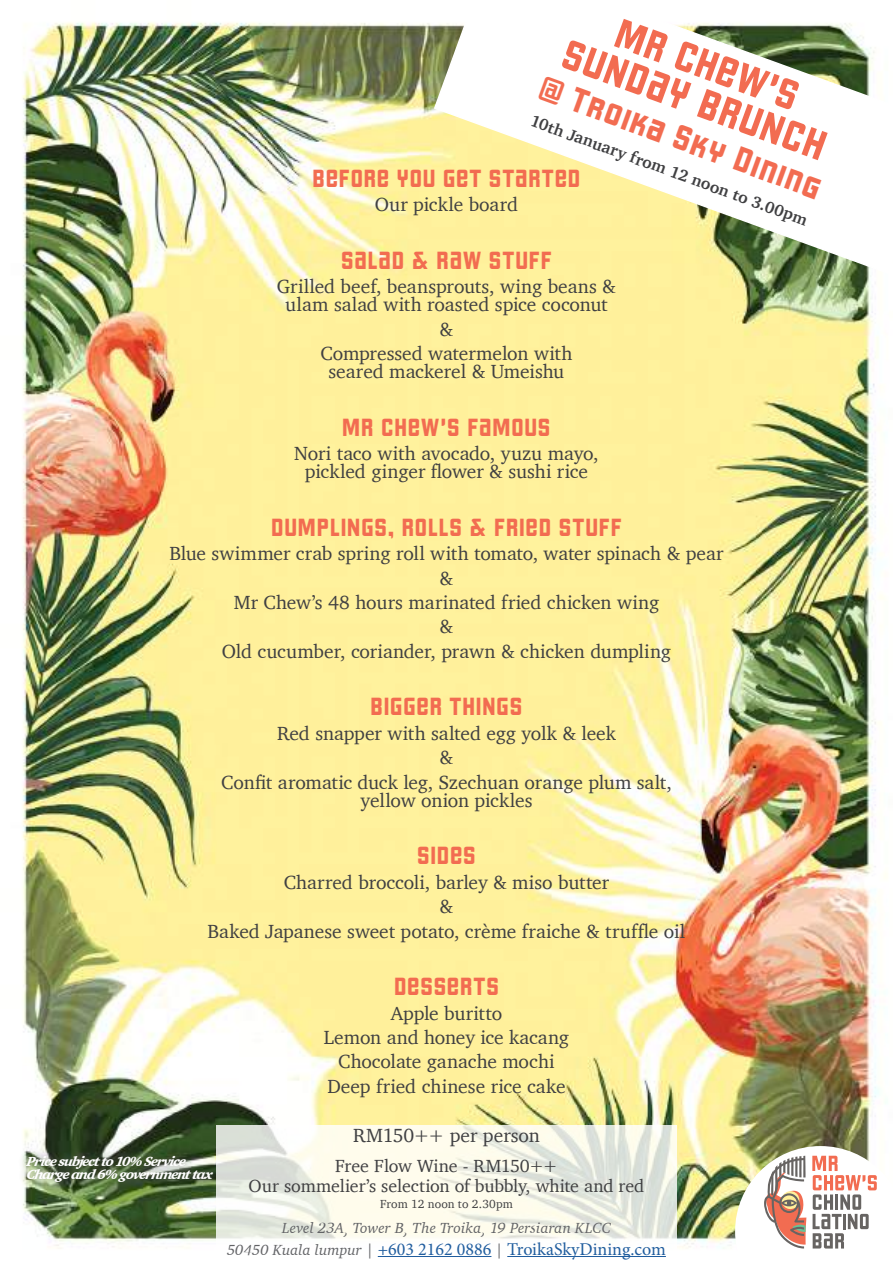
<style>
.page{position:relative;width:893px;height:1263px;background:#fff}
.page>*{position:absolute;margin:0;border:0;box-sizing:border-box;transform-origin:0 0}
.t1{font:45px/37.5px "Liquorstore Jazz W00";color:#f26c51;text-align:center}
.t2{font:37.5px "Liquorstore Jazz W00";color:#f26c51}
.t3{font:27px "Liquorstore Jazz W00";letter-spacing:.01em;color:#f26c51}
.t4{font:19.5px/24.3px "Charter";color:#404042;text-align:center}
.t5{font:18px/19.8px "Charter";letter-spacing:-.01em;color:#404042;text-align:center}
.t6{font:18px "Minion Pro";color:#205d9e}
.t7{font:700 16.5px "Charter";color:#404042}
.t8{font:italic 15px "Charter";letter-spacing:.005em;color:#626366}
.t9{font:italic 900 13.5px/13.5px "Charter";color:#fff}
.t10{font:12px "Charter";letter-spacing:.005em;color:#404042}
.s1{font-family:"Charter";font-style:italic;font-size:15px;color:#626366}
</style>
<div class="page">
<img style="left:22px;top:22px;width:864px;height:1227px">
<svg style="left:735px;top:1146px;width:151px;height:103px"></svg>
<svg style="left:433px;top:22px;width:453px;height:253px"></svg>
<div style="left:17px;top:1146px;width:205px;height:45px;background:#676462;opacity:.75"></div>
<svg style="left:216px;top:1126px;width:460px;height:131px;fill:#fdfcec"></svg>
<hr style="left:378px;top:1256px;width:113px;height:1px;background:#205d9e">
<hr style="left:507px;top:1256px;width:159px;height:1px;background:#205d9e">
<h1 class="t1" style="left:582px;top:1px;width:280px;rotate:20deg">MR CHEW’S<br>SUNDAY BRUNCH</h1>
<h2 class="t2" style="left:548px;top:67px;width:300px;rotate:20deg">@ Troika Sky Dining</h2>
<p class="t7" style="left:536px;top:106px;width:295px;rotate:20deg">10th January from 12 noon to 3.00pm</p>
<h3 class="t3" style="left:312px;top:163px;width:270px">BEFORE YOU GET STARTED</h3>
<p class="t4" style="left:375px;top:192px;width:145px">Our pickle board</p>
<h3 class="t3" style="left:341px;top:245px;width:213px">SALAD &amp; RAW STUFF</h3>
<p class="t4" style="left:277px;top:277px;width:341px;line-height:18px">Grilled beef, beansprouts, wing beans &amp; ulam salad with roasted spice coconut</p>
<p class="t4" style="left:321px;top:316px;width:253px">&amp;<br>Compressed watermelon with</p>
<p class="t4" style="left:329px;top:359px;width:237px">seared mackerel &amp; Umeishu</p>
<h3 class="t3" style="left:342px;top:412px;width:210px">MR CHEW’S FAMOUS</h3>
<p class="t4" style="left:294px;top:444px;width:306px;line-height:18px">Nori taco with avocado, yuzu mayo, pickled ginger flower &amp; sushi rice</p>
<h3 class="t3" style="left:271px;top:512px;width:353px">DUMPLINGS, ROLLS &amp; FRIED STUFF</h3>
<p class="t4" style="left:169px;top:541px;width:556px">Blue swimmer crab spring roll with tomato, water spinach &amp; pear &amp;<br>Mr Chew’s 48 hours marinated fried chicken wing<br>&amp;<br>Old cucumber, coriander, prawn &amp; chicken dumpling</p>
<h3 class="t3" style="left:370px;top:692px;width:154px">BIGGER THINGS</h3>
<p class="t4" style="left:221px;top:721px;width:452px">Red snapper with salted egg yolk &amp; leek<br>&amp;<br>Confit aromatic duck leg, Szechuan orange plum salt,</p>
<p class="t4" style="left:361px;top:787px;width:173px">yellow onion pickles</p>
<h3 class="t3" style="left:417px;top:841px;width:61px">SIDES</h3>
<p class="t4" style="left:208px;top:870px;width:479px">Charred broccoli, barley &amp; miso butter<br>&amp;<br>Baked Japanese sweet potato, crème fraiche &amp; truffle oil</p>
<h3 class="t3" style="left:394px;top:971px;width:107px">DESSERTS</h3>
<p class="t4" style="left:324px;top:1000px;width:247px">Apple buritto<br>Lemon and honey ice kacang<br>Chocolate ganache mochi<br>Deep fried chinese rice cake</p>
<p class="t4" style="left:353px;top:1122px;width:188px">RM150++ per person</p>
<p class="t5" style="left:249px;top:1156px;width:397px">Free Flow Wine - RM150++<br>Our sommelier’s selection of bubbly, white and red</p>
<p class="t10" style="left:380px;top:1193px;width:134px">From 12 noon to 2.30pm</p>
<p class="t8" style="left:282px;top:1215px;width:330px">Level 23A, Tower B, The Troika, 19 Persiaran KLCC</p>
<p class="t6" style="left:227px;top:1237px;width:440px"><span class="s1">50450 Kuala lumpur |</span> +603 2162 0886 <span class="s1">|</span> TroikaSkyDining.com</p>
<p class="t9" style="left:26px;top:1154px;width:187px">Pricesubjectto10% Service<br>Chargeand6% governmenttax</p>
</div>
